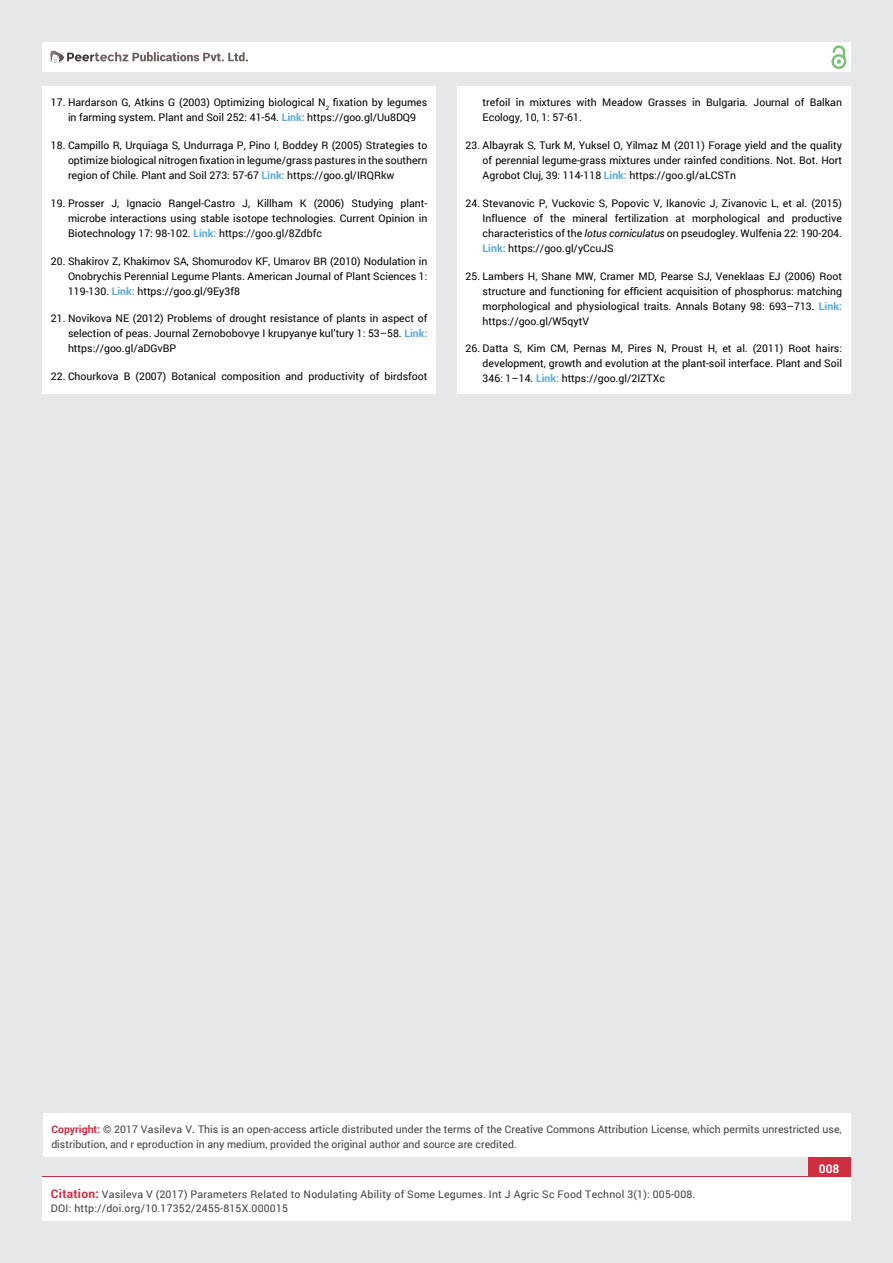
<style>
.page{position:relative;width:893px;height:1263px;background:#e6e7e8}
.page>*{position:absolute;margin:0;border:0;box-sizing:border-box;transform-origin:0 0}
.t1{font:700 12px "Roboto";color:#fff}
.t2{font:10.5px/15px "Roboto";color:#000;text-align:justify}
.t3{font:10.5px/15px "Roboto";color:#414042}
.t4{font:10.5px/13.5px "Roboto";letter-spacing:.02em;color:#414042}
.s1{font-weight:700;color:#56a8dd}
.s2{font-style:italic}
.s3{font-weight:700;color:#cf2e41}
.s4{color:#0e0e0e}
.s5{font-weight:700;font-size:12px;color:#cf2e41}
</style>
<div class="page">
<div style="left:42px;top:43px;width:808px;height:29px;background:#fff"></div>
<div style="left:831px;top:54px;width:15px;height:15px;border:2px solid #74c273;border-radius:50%"></div>
<svg style="left:831px;top:45px;width:15px;height:19px"></svg>
<div style="left:808px;top:1157px;width:42px;height:43px;background:#cf2e41"></div>
<svg style="left:49px;top:50px;width:199px;height:14px"></svg>
<div style="left:42px;top:1177px;width:808px;height:43px;background:#fff"></div>
<div style="left:43px;top:1114px;width:807px;height:43px;background:#fff"></div>
<div style="left:42px;top:87px;width:394px;height:307px;background:#fff"></div>
<div style="left:457px;top:87px;width:393px;height:307px;background:#fff"></div>
<p class="t2" style="left:51px;top:95px;width:378px;text-align:center">17. Hardarson G, Atkins G (2003) Optimizing biological N<sub>2</sub> fixation by legumes in farming system. Plant and Soil 252: 41-54. <span class="s1">Link:</span> https://goo.gl/Uu8DQ9</p>
<p class="t2" style="left:68px;top:137px;width:361px;text-indent:-17px">18. Campillo R, Urquiaga S, Undurraga P, Pino I, Boddey R (2005) Strategies to optimize biological nitrogen fixation in legume/grass pastures in the southern region of Chile. Plant and Soil 273: 57-67 <span class="s1">Link:</span> https://goo.gl/IRQRkw</p>
<p class="t2" style="left:68px;top:195px;width:361px;text-indent:-17px">19. Prosser J, Ignacio Rangel-Castro J, Killham K (2006) Studying plant&shy;microbe interactions using stable isotope technologies. Current Opinion in Biotechnology 17: 98-102. <span class="s1">Link:</span> https://goo.gl/8Zdbfc</p>
<p class="t2" style="left:68px;top:253px;width:361px;text-indent:-17px">20. Shakirov Z, Khakimov SA, Shomurodov KF, Umarov BR (2010) Nodulation in Onobrychis Perennial Legume Plants. American Journal of Plant Sciences 1:<br>119-130. <span class="s1">Link:</span> https://goo.gl/9Ey3f8</p>
<p class="t2" style="left:68px;top:311px;width:361px;text-indent:-17px">21. Novikova NE (2012) Problems of drought resistance of plants in aspect of selection of peas. Journal Zernobobovye I krupyanye kul’tury 1: 53–58. <span class="s1">Link: </span>https://goo.gl/aDGvBP</p>
<p class="t2" style="left:51px;top:368px;width:378px">22. Chourkova B (2007) Botanical composition and productivity of birdsfoot</p>
<p class="t2" style="left:483px;top:95px;width:361px">trefoil in mixtures with Meadow Grasses in Bulgaria. Journal of Balkan<br>Ecology, 10, 1: 57-61.</p>
<p class="t2" style="left:483px;top:137px;width:361px;text-indent:-17px">23. Albayrak S, Turk M, Yuksel O, Yilmaz M (2011) Forage yield and the quality of perennial legume-grass mixtures under rainfed conditions. Not. Bot. Hort Agrobot Cluj, 39: 114-118 <span class="s1">Link:</span> https://goo.gl/aLCSTn</p>
<p class="t2" style="left:483px;top:195px;width:361px;text-indent:-17px">24. Stevanovic P, Vuckovic S, Popovic V, Ikanovic J, Zivanovic L, et al. (2015)<br>Influence of the mineral fertilization at morphological and productive characteristics of the <span class="s2">lotus corniculatus</span> on pseudogley. Wulfenia 22: 190-204.<br><span class="s1">Link:</span> https://goo.gl/yCcuJS</p>
<p class="t2" style="left:483px;top:268px;width:361px;text-indent:-17px">25. Lambers H, Shane MW, Cramer MD, Pearse SJ, Veneklaas EJ (2006) Root structure and functioning for efficient acquisition of phosphorus: matching morphological and physiological traits. Annals Botany 98: 693–713. <span class="s1">Link: </span>https://goo.gl/W5qytV</p>
<p class="t2" style="left:483px;top:341px;width:361px;text-indent:-17px">26. Datta S, Kim CM, Pernas M, Pires N, Proust H, et al. (2011) Root hairs: development, growth and evolution at the plant-soil interface. Plant and Soil 346: 1–14. <span class="s1">Link:</span> https://goo.gl/2IZTXc</p>
<p class="t3" style="left:51px;top:1122px;width:792px"><span class="s3">Copyright:</span> © 2017 Vasileva V<span class="s4">.</span> This is an open-access article distributed under the terms of the Creative Commons Attribution License, which permits unrestricted use, distribution, and r eproduction in any medium, provided the original author and source are credited.</p>
<p class="t4" style="left:51px;top:1188px;width:646px"><span class="s5">Citation:</span> Vasileva V (2017) Parameters Related to Nodulating Ability of Some Legumes. Int J Agric Sc Food Technol 3(1): 005-008.<br>DOI: http://doi.org/10.17352/2455-815X.000015</p>
<p class="t1" style="left:819px;top:1161px;width:22px">008</p>
</div>
